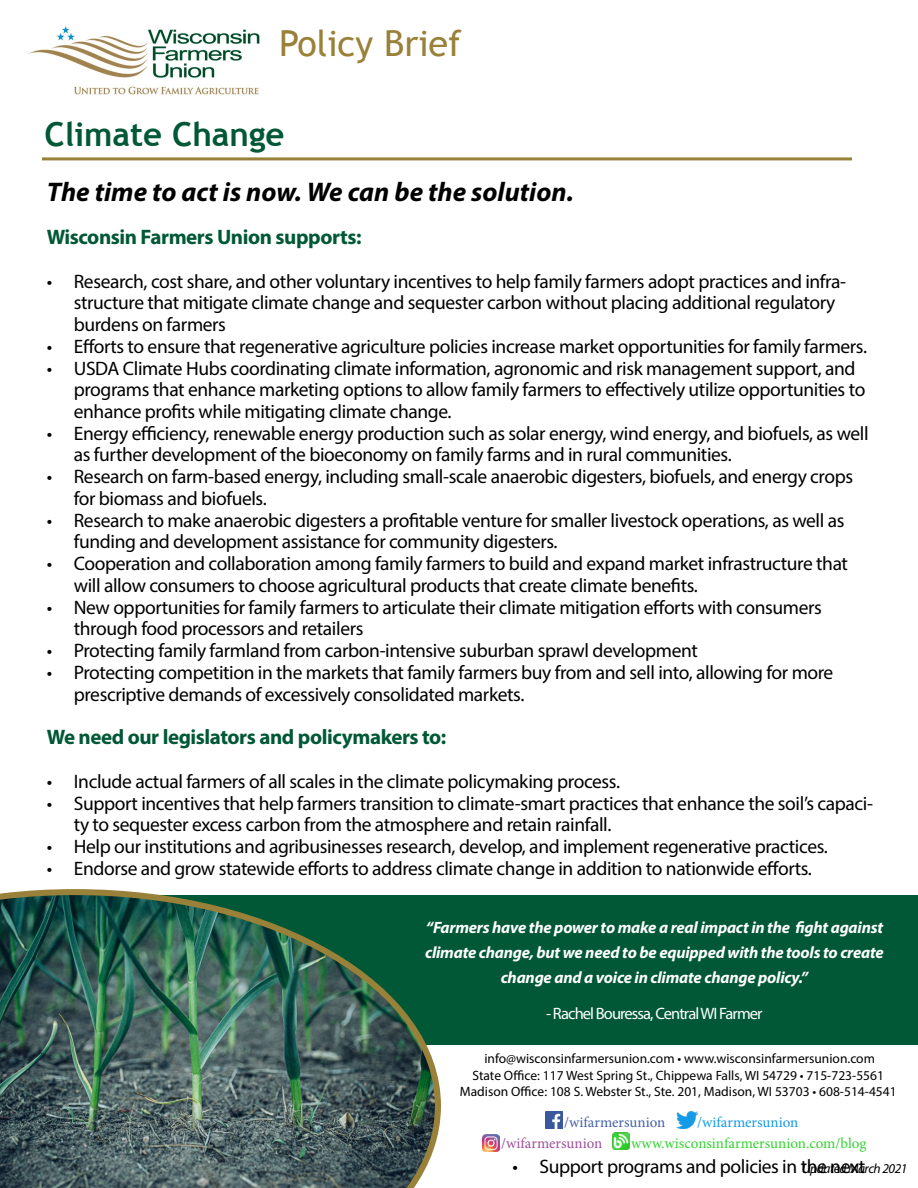
<style>
.page{position:relative;width:918px;height:1188px;background:#fff}
.page>*{position:absolute;margin:0;border:0;box-sizing:border-box;transform-origin:0 0}
.t1{font:36px "Trebuchet MS";color:#9a8139}
.t2{font:700 33px "Trebuchet MS";color:#005836}
.t3{font:italic 700 27px "Myriad Pro";color:#000}
.t4{font:700 21px "Myriad Pro";letter-spacing:-.02em;color:#005836}
.t5{font:19.5px/21.8px "Myriad Pro";letter-spacing:-.02em;color:#000}
.t6{font:italic 700 16.5px/25.3px "Myriad Pro";letter-spacing:-.015em;color:#fff;text-align:center}
.t7{font:16.5px "Myriad Pro";letter-spacing:-.055em;color:#fff}
.t8{font:15px "Minion Pro";color:#34d330}
.t9{font:15px "Minion Pro";color:#4562a6}
.t10{font:15px "Minion Pro";color:#139be8}
.t11{font:15px "Minion Pro";color:#9f5198}
.t12{font:13.5px/16.2px "Myriad Pro";color:#000;text-align:center}
.t13{font:italic 13.5px "Myriad Pro";letter-spacing:-.035em;color:#000}
</style>
<div class="page">
<div style="left:0;top:895px;width:918px;height:150px;background:#005836"></div>
<img style="left:27px;top:26px;width:233px;height:69px">
<hr style="left:42px;top:157px;width:810px;height:3px;background:#9a8139">
<img style="left:483px;top:1134px;width:17px;height:17px">
<img style="left:546px;top:1112px;width:17px;height:17px">
<img style="left:676px;top:1112px;width:21px;height:17px">
<img style="left:613px;top:1133px;width:17px;height:17px">
<img style="left:0;top:889px;width:441px;height:299px">
<h1 class="t1" style="left:279px;top:22px;width:184px">Policy Brief</h1>
<h2 class="t2" style="left:45px;top:113px;width:242px">Climate Change</h2>
<h3 class="t3" style="left:47px;top:174px;width:528px">The time to act is now. We can be the solution.</h3>
<p class="t4" style="left:47px;top:223px;width:316px">Wisconsin Farmers Union supports:</p>
<p class="t5" style="left:74px;top:270px;width:774px;text-indent:-27px">• Research, cost share, and other voluntary incentives to help family farmers adopt practices and infra&shy;structure that mitigate climate change and sequester carbon without placing additional regulatory burdens on farmers</p>
<p class="t5" style="left:47px;top:335px;width:822px">• Efforts to ensure that regenerative agriculture policies increase market opportunities for family farmers.</p>
<p class="t5" style="left:74px;top:357px;width:793px;text-indent:-27px">• USDA Climate Hubs coordinating climate information, agronomic and risk management support, and programs that enhance marketing options to allow family farmers to effectively utilize opportunities to enhance profits while mitigating climate change.</p>
<p class="t5" style="left:74px;top:422px;width:796px;text-indent:-27px">• Energy efficiency, renewable energy production such as solar energy, wind energy, and biofuels, as well as further development of the bioeconomy on family farms and in rural communities.</p>
<p class="t5" style="left:74px;top:466px;width:781px;text-indent:-27px">• Research on farm-based energy, including small-scale anaerobic digesters, biofuels, and energy crops for biomass and biofuels.</p>
<p class="t5" style="left:74px;top:509px;width:772px;text-indent:-27px">• Research to make anaerobic digesters a profitable venture for smaller livestock operations, as well as funding and development assistance for community digesters.</p>
<p class="t5" style="left:74px;top:552px;width:776px;text-indent:-27px">• Cooperation and collaboration among family farmers to build and expand market infrastructure that will allow consumers to choose agricultural products that create climate benefits.</p>
<p class="t5" style="left:74px;top:596px;width:750px;text-indent:-27px">• New opportunities for family farmers to articulate their climate mitigation efforts with consumers through food processors and retailers</p>
<p class="t5" style="left:47px;top:639px;width:653px">• Protecting family farmland from carbon-intensive suburban sprawl development</p>
<p class="t5" style="left:74px;top:661px;width:761px;text-indent:-27px">• Protecting competition in the markets that family farmers buy from and sell into, allowing for more prescriptive demands of excessively consolidated markets.</p>
<p class="t4" style="left:47px;top:724px;width:401px">We need our legislators and policymakers to:</p>
<p class="t5" style="left:47px;top:770px;width:575px">• Include actual farmers of all scales in the climate policymaking process.</p>
<p class="t5" style="left:74px;top:792px;width:801px;text-indent:-27px">• Support incentives that help farmers transition to climate-smart practices that enhance the soil’s capaci&shy;ty to sequester excess carbon from the atmosphere and retain rainfall.</p>
<p class="t5" style="left:47px;top:835px;width:783px">• Help our institutions and agribusinesses research, develop, and implement regenerative practices.</p>
<p class="t5" style="left:47px;top:857px;width:767px">• Endorse and grow statewide efforts to address climate change in addition to nationwide efforts.</p>
<p class="t6" style="left:425px;top:914px;width:460px">“Farmers have the power to make a real impact in the fight against climate change, but we need to be equipped with the tools to create change and a voice in climate change policy.”</p>
<p class="t7" style="left:546px;top:1003px;width:218px">- Rachel Bouressa, Central WI Farmer</p>
<p class="t12" style="left:460px;top:1051px;width:438px">info@wisconsinfarmersunion.com • www.wisconsinfarmersunion.com<br>State Office: 117 West Spring St., Chippewa Falls, WI 54729 • 715-723-5561<br>Madison Office: 108 S. Webster St., Ste. 201, Madison, WI 53703 • 608-514-4541</p>
<p class="t9" style="left:564px;top:1112px;width:103px">/wifarmersunion</p>
<p class="t10" style="left:697px;top:1112px;width:103px">/wifarmersunion</p>
<p class="t11" style="left:501px;top:1133px;width:103px">/wifarmersunion</p>
<p class="t8" style="left:631px;top:1133px;width:237px">www.wisconsinfarmersunion.com/blog</p>
<p class="t5" style="left:513px;top:1155px;width:354px">• Support programs and policies in the next</p>
<p class="t13" style="left:802px;top:1160px;width:107px">Updated March 2021</p>
</div>
